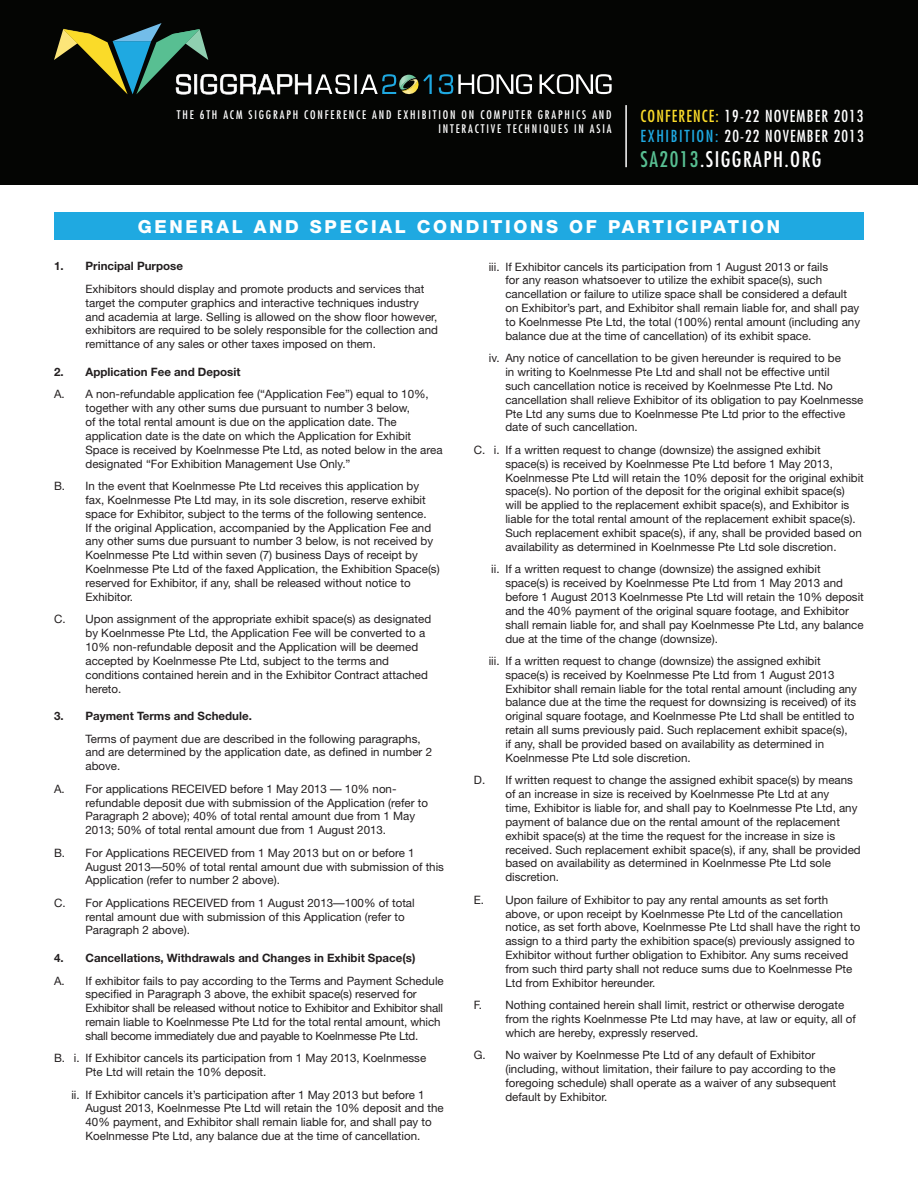
<style>
.page{position:relative;width:918px;height:1188px;background:#fff}
.page>*{position:absolute;margin:0;border:0;box-sizing:border-box;transform-origin:0 0}
.t1{font:condensed 21px "Futura";letter-spacing:.07em;color:#fff}
.t2{font:800 18px "Helvetica Neue";letter-spacing:.15em;color:#fff}
.t3{font:condensed 16.2px/19.4px "Futura";letter-spacing:.07em;color:#fff}
.t4{font:11.55px/13.8px "Helvetica Neue";color:#231f20}
.t5{font:700 11.55px "Helvetica Neue";color:#231f20}
.t6{font:condensed 11.55px/14px "Futura";letter-spacing:.155em;color:#fff;text-align:right}
.s1{color:#fadb29}
.s2{color:#1fa9e1}
.s3{color:#58bf92}
</style>
<div class="page">
<div style="left:54px;top:213px;width:810px;height:27px;background:#1fa9e1"></div>
<div style="left:0;top:0;width:918px;height:184px;background:#040503"></div>
<hr style="left:625px;top:105px;width:2px;height:62px;background:#fff">
<svg style="left:54px;top:23px;width:378px;height:72px"></svg>
<svg style="left:439px;top:74px;width:93px;height:20px"></svg>
<svg style="left:540px;top:74px;width:72px;height:20px"></svg>
<p class="t6" style="left:177px;top:108px;width:436px">THE 6TH ACM SIGGRAPH CONFERENCE AND EXHIBITION ON COMPUTER GRAPHICS AND<br>INTERACTIVE TECHNIQUES IN ASIA</p>
<h3 class="t3" style="left:641px;top:107px;width:225px"><span class="s1">CONFERENCE:</span> 19-22 NOVEMBER 2013<br><span class="s2">EXHIBITION:</span> 20-22 NOVEMBER 2013</h3>
<h1 class="t1" style="left:641px;top:146px;width:183px"><span class="s3">SA2013</span>.SIGGRAPH.ORG</h1>
<h2 class="t2" style="left:138px;top:216px;width:644px">GENERAL AND SPECIAL CONDITIONS OF PARTICIPATION</h2>
<p class="t5" style="left:54px;top:259px;width:131px">1. Principal Purpose</p>
<p class="t4" style="left:85px;top:282px;width:354px">Exhibitors should display and promote products and services that target the computer graphics and interactive techniques industry and academia at large. Selling is allowed on the show floor however, exhibitors are required to be solely responsible for the collection and remittance of any sales or other taxes imposed on them.</p>
<p class="t5" style="left:54px;top:365px;width:188px">2. Application Fee and Deposit</p>
<p class="t4" style="left:85px;top:387px;width:359px;text-indent:-31px">A. A non-refundable application fee (“Application Fee”) equal to 10%, together with any other sums due pursuant to number 3 below,<br>of the total rental amount is due on the application date. The application date is the date on which the Application for Exhibit Space is received by Koelnmesse Pte Ltd, as noted below in the area designated “For Exhibition Management Use Only.”</p>
<p class="t4" style="left:85px;top:479px;width:356px;text-indent:-31px">B. In the event that Koelnmesse Pte Ltd receives this application by fax, Koelnmesse Pte Ltd may, in its sole discretion, reserve exhibit space for Exhibitor, subject to the terms of the following sentence.<br>If the original Application, accompanied by the Application Fee and any other sums due pursuant to number 3 below, is not received by Koelnmesse Pte Ltd within seven (7) business Days of receipt by Koelnmesse Pte Ltd of the faxed Application, the Exhibition Space(s) reserved for Exhibitor, if any, shall be released without notice to Exhibitor.</p>
<p class="t4" style="left:85px;top:612px;width:347px;text-indent:-31px">C. Upon assignment of the appropriate exhibit space(s) as designated by Koelnmesse Pte Ltd, the Application Fee will be converted to a 10% non-refundable deposit and the Application will be deemed accepted by Koelnmesse Pte Ltd, subject to the terms and conditions contained herein and in the Exhibitor Contract attached hereto.</p>
<p class="t5" style="left:54px;top:709px;width:199px">3. Payment Terms and Schedule.</p>
<p class="t4" style="left:85px;top:731px;width:348px">Terms of payment due are described in the following paragraphs, and are determined by the application date, as defined in number 2 above.</p>
<p class="t4" style="left:85px;top:782px;width:344px;text-indent:-31px">A. For applications RECEIVED before 1 May 2013 — 10% non&shy;refundable deposit due with submission of the Application (refer to Paragraph 2 above); 40% of total rental amount due from 1 May 2013; 50% of total rental amount due from 1 August 2013.</p>
<p class="t4" style="left:85px;top:845px;width:360px;text-indent:-31px">B. For Applications RECEIVED from 1 May 2013 but on or before 1<br>August 2013—50% of total rental amount due with submission of this<br>Application (refer to number 2 above).</p>
<p class="t4" style="left:85px;top:896px;width:331px;text-indent:-31px">C. For Applications RECEIVED from 1 August 2013—100% of total rental amount due with submission of this Application (refer to<br>Paragraph 2 above).</p>
<p class="t5" style="left:54px;top:951px;width:363px">4. Cancellations, Withdrawals and Changes in Exhibit Space(s)</p>
<p class="t4" style="left:85px;top:973px;width:360px;text-indent:-31px">A. If exhibitor fails to pay according to the Terms and Payment Schedule specified in Paragraph 3 above, the exhibit space(s) reserved for Exhibitor shall be released without notice to Exhibitor and Exhibitor shall remain liable to Koelnmesse Pte Ltd for the total rental amount, which shall become immediately due and payable to Koelnmesse Pte Ltd.</p>
<p class="t4" style="left:85px;top:1051px;width:342px;text-indent:-31px">B. i. If Exhibitor cancels its participation from 1 May 2013, Koelnmesse<br>Pte Ltd will retain the 10% deposit.</p>
<p class="t4" style="left:85px;top:1087px;width:360px;text-indent:-14px">ii. If Exhibitor cancels it’s participation after 1 May 2013 but before 1<br>August 2013, Koelnmesse Pte Ltd will retain the 10% deposit and the 40% payment, and Exhibitor shall remain liable for, and shall pay to Koelnmesse Pte Ltd, any balance due at the time of cancellation.</p>
<p class="t4" style="left:505px;top:259px;width:356px;text-indent:-17px">iii. If Exhibitor cancels its participation from 1 August 2013 or fails<br>for any reason whatsoever to utilize the exhibit space(s), such cancellation or failure to utilize space shall be considered a default on Exhibitor’s part, and Exhibitor shall remain liable for, and shall pay to Koelnmesse Pte Ltd, the total (100%) rental amount (including any balance due at the time of cancellation) of its exhibit space.</p>
<p class="t4" style="left:505px;top:351px;width:360px;text-indent:-16px">iv. Any notice of cancellation to be given hereunder is required to be<br>in writing to Koelnmesse Pte Ltd and shall not be effective until<br>such cancellation notice is received by Koelnmesse Pte Ltd. No cancellation shall relieve Exhibitor of its obligation to pay Koelnmesse Pte Ltd any sums due to Koelnmesse Pte Ltd prior to the effective date of such cancellation.</p>
<p class="t4" style="left:505px;top:443px;width:360px;text-indent:-31px">C. i. If a written request to change (downsize) the assigned exhibit space(s) is received by Koelnmesse Pte Ltd before 1 May 2013, Koelnmesse Pte Ltd will retain the 10% deposit for the original exhibit space(s). No portion of the deposit for the original exhibit space(s) will be applied to the replacement exhibit space(s), and Exhibitor is liable for the total rental amount of the replacement exhibit space(s).<br>Such replacement exhibit space(s), if any, shall be provided based on availability as determined in Koelnmesse Pte Ltd sole discretion.</p>
<p class="t4" style="left:505px;top:562px;width:360px;text-indent:-14px">ii. If a written request to change (downsize) the assigned exhibit space(s) is received by Koelnmesse Pte Ltd from 1 May 2013 and before 1 August 2013 Koelnmesse Pte Ltd will retain the 10% deposit and the 40% payment of the original square footage, and Exhibitor shall remain liable for, and shall pay Koelnmesse Pte Ltd, any balance due at the time of the change (downsize).</p>
<p class="t4" style="left:505px;top:654px;width:353px;text-indent:-17px">iii. If a written request to change (downsize) the assigned exhibit space(s) is received by Koelnmesse Pte Ltd from 1 August 2013<br>Exhibitor shall remain liable for the total rental amount (including any balance due at the time the request for downsizing is received) of its original square footage, and Koelnmesse Pte Ltd shall be entitled to retain all sums previously paid. Such replacement exhibit space(s),<br>if any, shall be provided based on availability as determined in Koelnmesse Pte Ltd sole discretion.</p>
<p class="t4" style="left:505px;top:773px;width:357px;text-indent:-31px">D. If written request to change the assigned exhibit space(s) by means of an increase in size is received by Koelnmesse Pte Ltd at any<br>time, Exhibitor is liable for, and shall pay to Koelnmesse Pte Ltd, any payment of balance due on the rental amount of the replacement exhibit space(s) at the time the request for the increase in size is received. Such replacement exhibit space(s), if any, shall be provided based on availability as determined in Koelnmesse Pte Ltd sole discretion.</p>
<p class="t4" style="left:505px;top:892px;width:357px;text-indent:-31px">E. Upon failure of Exhibitor to pay any rental amounts as set forth above, or upon receipt by Koelnmesse Pte Ltd of the cancellation notice, as set forth above, Koelnmesse Pte Ltd shall have the right to assign to a third party the exhibition space(s) previously assigned to Exhibitor without further obligation to Exhibitor. Any sums received from such third party shall not reduce sums due to Koelnmesse Pte Ltd from Exhibitor hereunder.</p>
<p class="t4" style="left:505px;top:998px;width:352px;text-indent:-31px">F. Nothing contained herein shall limit, restrict or otherwise derogate from the rights Koelnmesse Pte Ltd may have, at law or equity, all of which are hereby, expressly reserved.</p>
<p class="t4" style="left:505px;top:1048px;width:332px;text-indent:-31px">G. No waiver by Koelnmesse Pte Ltd of any default of Exhibitor (including, without limitation, their failure to pay according to the foregoing schedule) shall operate as a waiver of any subsequent default by Exhibitor.</p>
</div>
